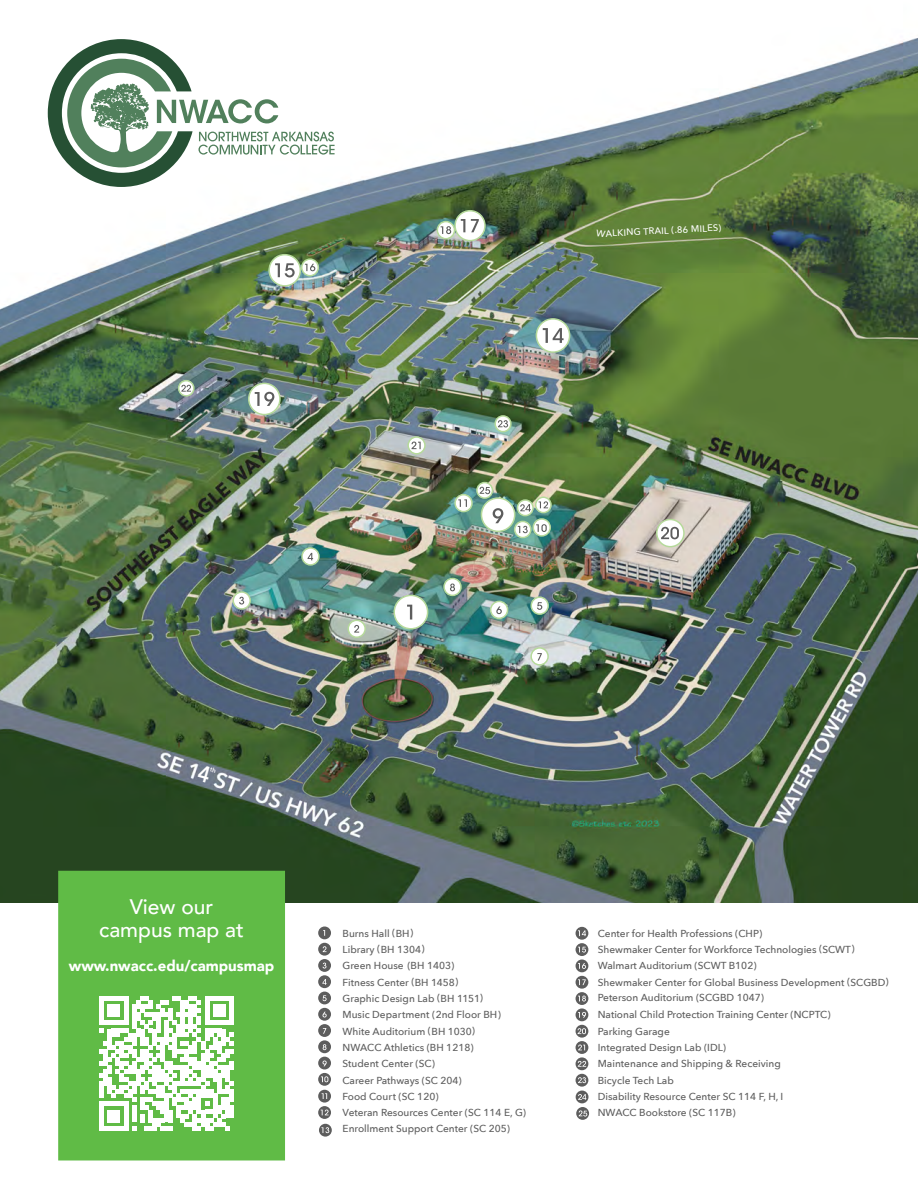
<style>
.page{position:relative;width:918px;height:1188px;background:#fff}
.page>*{position:absolute;margin:0;border:0;box-sizing:border-box;transform-origin:0 0}
.t1{font:500 21px/22.5px "Avenir";color:#fff;text-align:center}
.t2{font:900 15px "Avenir";color:#fff}
.t3{font:500 10.2px/16.4px "Avenir Next";color:#5d5d5d}
.t4{font:500 9.3px "Avenir Next";color:#fff}
</style>
<div class="page">
<img style="left:0;top:38px;width:918px;height:865px">
<div style="left:394px;top:595px;width:34px;height:34px;background:#fff;border-radius:50%"></div>
<div style="left:393px;top:595px;width:35px;height:35px;border:2px solid #b6da9b;border-radius:50%"></div>
<svg style="left:407px;top:604px;width:5px;height:16px"></svg>
<div style="left:535px;top:496px;width:17px;height:17px;border:2px solid #b6da9b;border-radius:50%"></div>
<svg style="left:179px;top:381px;width:15px;height:15px"></svg>
<div style="left:178px;top:380px;width:17px;height:17px;border:2px solid #b6da9b;border-radius:50%"></div>
<svg style="left:177px;top:383px;width:14px;height:9px"></svg>
<svg style="left:495px;top:416px;width:16px;height:16px"></svg>
<div style="left:494px;top:415px;width:18px;height:17px;border:2px solid #b6da9b;border-radius:50%"></div>
<svg style="left:498px;top:420px;width:10px;height:8px"></svg>
<svg style="left:477px;top:483px;width:15px;height:15px"></svg>
<div style="left:476px;top:482px;width:17px;height:17px;border:2px solid #b6da9b;border-radius:50%"></div>
<svg style="left:480px;top:487px;width:10px;height:7px"></svg>
<div style="left:517px;top:499px;width:17px;height:17px;border:2px solid #b6da9b;border-radius:50%"></div>
<svg style="left:520px;top:499px;width:28px;height:13px"></svg>
<svg style="left:408px;top:437px;width:17px;height:17px"></svg>
<div style="left:407px;top:436px;width:19px;height:19px;border:2px solid #b6da9b;border-radius:50%"></div>
<svg style="left:407px;top:440px;width:14px;height:9px"></svg>
<div style="left:455px;top:211px;width:30px;height:30px;background:#fff;border-radius:50%"></div>
<div style="left:454px;top:210px;width:32px;height:31px;border:2px solid #b6da9b;border-radius:50%"></div>
<div style="left:249px;top:383px;width:31px;height:32px;background:#fff;border-radius:50%"></div>
<div style="left:248px;top:383px;width:33px;height:32px;border:2px solid #b6da9b;border-radius:50%"></div>
<svg style="left:250px;top:390px;width:24px;height:16px"></svg>
<svg style="left:657px;top:520px;width:27px;height:27px"></svg>
<div style="left:656px;top:519px;width:29px;height:28px;border:2px solid #b6da9b;border-radius:50%"></div>
<svg style="left:657px;top:525px;width:22px;height:14px"></svg>
<svg style="left:437px;top:222px;width:17px;height:17px"></svg>
<div style="left:437px;top:221px;width:18px;height:18px;border:2px solid #b6da9b;border-radius:50%"></div>
<svg style="left:436px;top:218px;width:43px;height:16px"></svg>
<svg style="left:533px;top:519px;width:17px;height:17px"></svg>
<div style="left:533px;top:518px;width:18px;height:19px;border:2px solid #b6da9b;border-radius:50%"></div>
<div style="left:531px;top:648px;width:17px;height:17px;background:#fff;border-radius:50%"></div>
<div style="left:530px;top:647px;width:19px;height:19px;border:2px solid #b6da9b;border-radius:50%"></div>
<svg style="left:533px;top:652px;width:9px;height:9px"></svg>
<svg style="left:444px;top:578px;width:17px;height:17px"></svg>
<div style="left:443px;top:578px;width:19px;height:18px;border:2px solid #b6da9b;border-radius:50%"></div>
<svg style="left:445px;top:582px;width:10px;height:9px"></svg>
<div style="left:481px;top:498px;width:34px;height:33px;background:#fff;border-radius:50%"></div>
<div style="left:481px;top:497px;width:34px;height:35px;border:2px solid #b6da9b;border-radius:50%"></div>
<svg style="left:492px;top:508px;width:11px;height:15px"></svg>
<svg style="left:455px;top:495px;width:17px;height:17px"></svg>
<div style="left:454px;top:494px;width:19px;height:18px;border:2px solid #b6da9b;border-radius:50%"></div>
<svg style="left:454px;top:498px;width:13px;height:9px"></svg>
<div style="left:491px;top:601px;width:17px;height:17px;background:#fff;border-radius:50%"></div>
<div style="left:490px;top:601px;width:18px;height:18px;border:2px solid #b6da9b;border-radius:50%"></div>
<svg style="left:492px;top:605px;width:10px;height:9px"></svg>
<div style="left:348px;top:620px;width:17px;height:17px;background:#fff;border-radius:50%"></div>
<div style="left:347px;top:620px;width:19px;height:18px;border:2px solid #b6da9b;border-radius:50%"></div>
<svg style="left:350px;top:624px;width:9px;height:9px"></svg>
<svg style="left:302px;top:548px;width:17px;height:17px"></svg>
<div style="left:301px;top:547px;width:19px;height:19px;border:2px solid #b6da9b;border-radius:50%"></div>
<svg style="left:303px;top:551px;width:10px;height:9px"></svg>
<svg style="left:531px;top:597px;width:17px;height:17px"></svg>
<div style="left:530px;top:596px;width:19px;height:19px;border:2px solid #b6da9b;border-radius:50%"></div>
<svg style="left:532px;top:601px;width:10px;height:9px"></svg>
<svg style="left:233px;top:592px;width:17px;height:17px"></svg>
<div style="left:233px;top:591px;width:18px;height:19px;border:2px solid #b6da9b;border-radius:50%"></div>
<svg style="left:235px;top:595px;width:9px;height:10px"></svg>
<svg style="left:269px;top:255px;width:31px;height:31px"></svg>
<div style="left:268px;top:254px;width:33px;height:33px;border:2px solid #b6da9b;border-radius:50%"></div>
<svg style="left:515px;top:521px;width:16px;height:17px"></svg>
<div style="left:514px;top:521px;width:18px;height:17px;border:2px solid #b6da9b;border-radius:50%"></div>
<svg style="left:513px;top:520px;width:34px;height:13px"></svg>
<svg style="left:302px;top:259px;width:16px;height:17px"></svg>
<div style="left:301px;top:258px;width:18px;height:18px;border:2px solid #b6da9b;border-radius:50%"></div>
<svg style="left:271px;top:262px;width:44px;height:15px"></svg>
<div style="left:536px;top:319px;width:34px;height:33px;background:#fff;border-radius:50%"></div>
<div style="left:536px;top:318px;width:34px;height:35px;border:2px solid #b6da9b;border-radius:50%"></div>
<svg style="left:538px;top:327px;width:26px;height:16px"></svg>
<svg style="left:43px;top:38px;width:292px;height:149px"></svg>
<svg style="left:318px;top:927px;width:13px;height:12px"></svg>
<svg style="left:318px;top:943px;width:13px;height:13px"></svg>
<svg style="left:318px;top:959px;width:13px;height:13px"></svg>
<div style="left:318px;top:975px;width:13px;height:13px;background:#5d5d5d;border-radius:50%"></div>
<div style="left:318px;top:992px;width:13px;height:12px;background:#5d5d5d;border-radius:50%"></div>
<svg style="left:318px;top:1008px;width:13px;height:13px"></svg>
<div style="left:318px;top:1024px;width:13px;height:13px;background:#5d5d5d;border-radius:50%"></div>
<svg style="left:318px;top:1040px;width:13px;height:13px"></svg>
<svg style="left:318px;top:1057px;width:13px;height:12px"></svg>
<svg style="left:318px;top:1073px;width:13px;height:13px"></svg>
<svg style="left:318px;top:1090px;width:13px;height:13px"></svg>
<svg style="left:323px;top:946px;width:3px;height:6px"></svg>
<svg style="left:323px;top:963px;width:3px;height:6px"></svg>
<svg style="left:322px;top:979px;width:5px;height:6px"></svg>
<svg style="left:322px;top:995px;width:5px;height:6px"></svg>
<svg style="left:323px;top:1012px;width:4px;height:6px"></svg>
<svg style="left:323px;top:1028px;width:3px;height:6px"></svg>
<svg style="left:323px;top:1044px;width:4px;height:6px"></svg>
<svg style="left:323px;top:1061px;width:4px;height:5px"></svg>
<svg style="left:321px;top:1076px;width:7px;height:6px"></svg>
<svg style="left:322px;top:1093px;width:5px;height:6px"></svg>
<div style="left:576px;top:927px;width:12px;height:13px;background:#5d5d5d;border-radius:50%"></div>
<svg style="left:576px;top:943px;width:12px;height:13px"></svg>
<div style="left:576px;top:959px;width:12px;height:13px;background:#5d5d5d;border-radius:50%"></div>
<div style="left:576px;top:976px;width:12px;height:13px;background:#5d5d5d;border-radius:50%"></div>
<svg style="left:576px;top:992px;width:12px;height:13px"></svg>
<div style="left:576px;top:1008px;width:12px;height:13px;background:#5d5d5d;border-radius:50%"></div>
<svg style="left:576px;top:1025px;width:12px;height:13px"></svg>
<svg style="left:576px;top:1041px;width:12px;height:13px"></svg>
<svg style="left:578px;top:930px;width:8px;height:6px"></svg>
<svg style="left:578px;top:947px;width:8px;height:6px"></svg>
<svg style="left:578px;top:963px;width:8px;height:6px"></svg>
<svg style="left:578px;top:979px;width:8px;height:6px"></svg>
<svg style="left:578px;top:996px;width:8px;height:6px"></svg>
<svg style="left:578px;top:1012px;width:8px;height:6px"></svg>
<svg style="left:578px;top:1028px;width:8px;height:6px"></svg>
<svg style="left:578px;top:1045px;width:7px;height:5px"></svg>
<svg style="left:576px;top:1057px;width:12px;height:13px"></svg>
<svg style="left:578px;top:1061px;width:8px;height:6px"></svg>
<div style="left:576px;top:1074px;width:12px;height:13px;background:#5d5d5d;border-radius:50%"></div>
<svg style="left:578px;top:1077px;width:8px;height:6px"></svg>
<div style="left:576px;top:1091px;width:12px;height:12px;background:#5d5d5d;border-radius:50%"></div>
<svg style="left:576px;top:1107px;width:13px;height:13px"></svg>
<svg style="left:579px;top:1110px;width:8px;height:7px"></svg>
<svg style="left:578px;top:1094px;width:8px;height:6px"></svg>
<svg style="left:318px;top:1106px;width:13px;height:13px"></svg>
<svg style="left:321px;top:1110px;width:8px;height:5px"></svg>
<svg style="left:319px;top:1124px;width:13px;height:13px"></svg>
<svg style="left:321px;top:1127px;width:8px;height:6px"></svg>
<div style="left:58px;top:871px;width:227px;height:289px;background:#60bb46"></div>
<svg style="left:100px;top:996px;width:133px;height:134px"></svg>
<hr style="left:229px;top:1090px;width:4px;height:12px;background:#fff">
<hr style="left:229px;top:1106px;width:4px;height:12px;background:#fff">
<svg style="left:591px;top:228px;width:21px;height:9px"></svg>
<svg style="left:197px;top:764px;width:19px;height:19px"></svg>
<p class="t4" style="left:607px;top:224px;width:111px;rotate:-3deg">LKING TRAIL (.86 MILES)</p>
<p class="t4" style="left:612px;top:225px;width:111px;rotate:-3deg">LKING TRAIL (.86 MILES)</p>
<h1 class="t1" style="left:99px;top:895px;width:146px">View our campus map at</h1>
<h2 class="t2" style="left:69px;top:953px;width:207px">www.nwacc.edu/campusmap</h2>
<p class="t3" style="left:343px;top:925px;width:185px">Burns Hall (BH)<br>Library (BH 1304)<br>Green House (BH 1403)<br>Fitness Center (BH 1458)<br>Graphic Design Lab (BH 1151)<br>Music Department (2nd Floor BH)<br>White Auditorium (BH 1030)<br>NWACC Athletics (BH 1218)<br>Student Center (SC)<br>Career Pathways (SC 204)<br>Food Court (SC 120)<br>Veteran Resources Center (SC 114 E, G)<br>Enrollment Support Center (SC 205)</p>
<p class="t3" style="left:598px;top:925px;width:259px">Center for Health Professions (CHP)<br>Shewmaker Center for Workforce Technologies (SCWT)<br>Walmart Auditorium (SCWT B102)</p>
<p class="t3" style="left:598px;top:974px;width:292px;line-height:15.8px">Shewmaker Center for Global Business Development (SCGBD)<br>Peterson Auditorium (SCGBD 1047)</p>
<p class="t3" style="left:598px;top:1006px;width:234px">National Child Protection Training Center (NCPTC)<br>Parking Garage<br>Integrated Design Lab (IDL)<br>Maintenance and Shipping &amp; Receiving<br>Bicycle Tech Lab<br>Disability Resource Center SC 114 F, H, I<br>NWACC Bookstore (SC 117B)</p>
</div>
